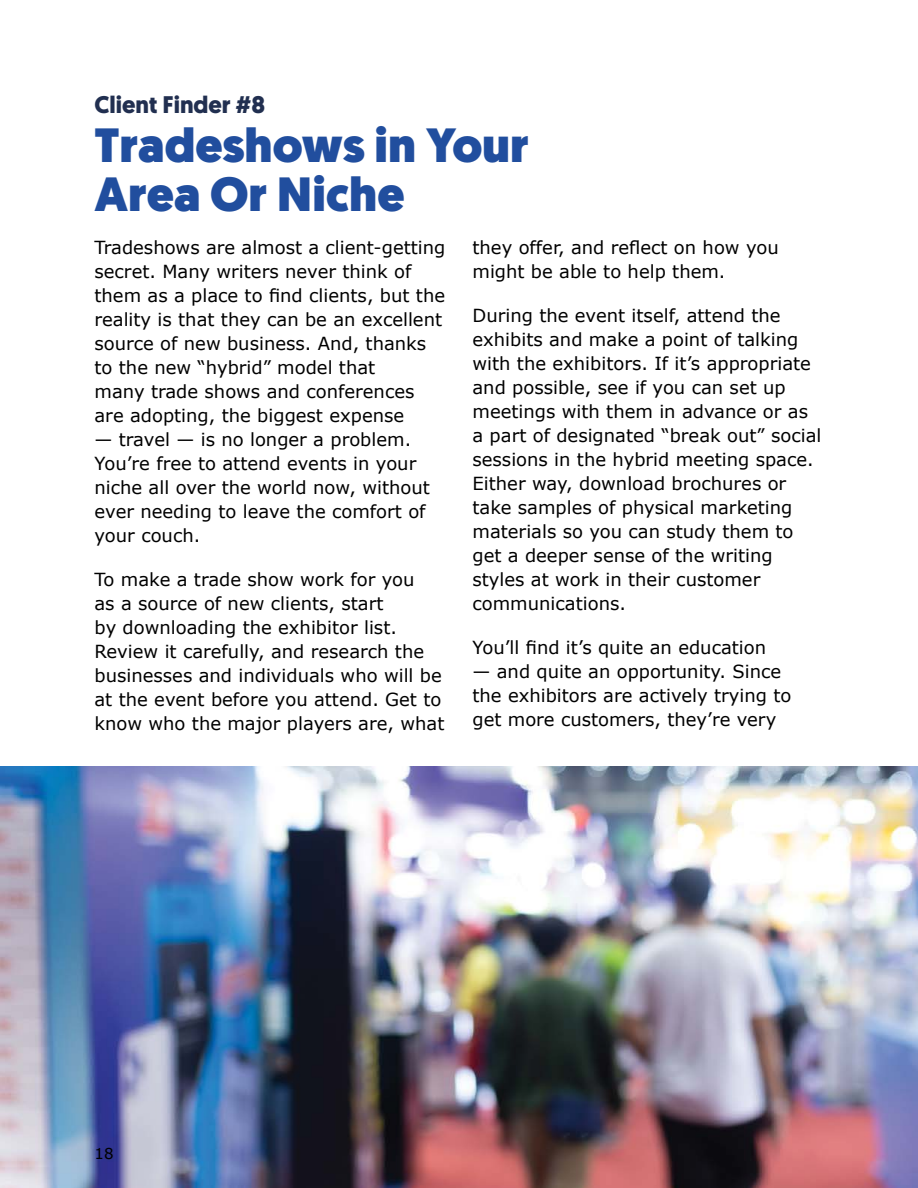
<style>
.page{position:relative;width:918px;height:1188px;background:#fff}
.page>*{position:absolute;margin:0;border:0;box-sizing:border-box;transform-origin:0 0}
.H2_page_title{font:900 48px/49.5px "Geomanist";color:#214e9e}
.H2_small{font:700 24px "Geomanist";color:#212f50}
.t1{font:18px/24px "Verdana";color:#000}
.t2{font:15px "Verdana";color:#000}
</style>
<div class="page">
<img style="left:0;top:767px;width:918px;height:421px">
<h2 class="H2_small" style="left:94px;top:88px;width:172px">Client Finder #8</h2>
<h2 class="H2_page_title" style="left:94px;top:121px;width:436px">Tradeshows in Your<br>Area Or Niche</h2>
<p class="t1" style="left:94px;top:236px;width:352px">Tradeshows are almost a client-getting secret. Many writers never think of them as a place to find clients, but the reality is that they can be an excellent source of new business. And, thanks to the new “hybrid” model that<br>many trade shows and conferences are adopting, the biggest expense</p>
<p class="t1" style="left:94px;top:428px;width:337px">— travel — is no longer a problem.<br>You’re free to attend events in your niche all over the world now, without ever needing to leave the comfort of your couch.</p>
<p class="t1" style="left:94px;top:568px;width:351px">To make a trade show work for you<br>as a source of new clients, start<br>by downloading the exhibitor list.<br>Review it carefully, and research the businesses and individuals who will be at the event before you attend. Get to know who the major players are, what</p>
<p class="t1" style="left:472px;top:236px;width:308px">they offer, and reflect on how you might be able to help them.</p>
<p class="t1" style="left:472px;top:304px;width:351px">During the event itself, attend the exhibits and make a point of talking with the exhibitors. If it’s appropriate and possible, see if you can set up meetings with them in advance or as a part of designated “break out” social sessions in the hybrid meeting space.<br>Either way, download brochures or take samples of physical marketing materials so you can study them to get a deeper sense of the writing styles at work in their customer communications.</p>
<p class="t1" style="left:472px;top:636px;width:295px">You’ll find it’s quite an education</p>
<p class="t1" style="left:472px;top:660px;width:321px">— and quite an opportunity. Since the exhibitors are actively trying to get more customers, they’re very</p>
<p class="t2" style="left:94px;top:1144px;width:21px">18</p>
</div>
